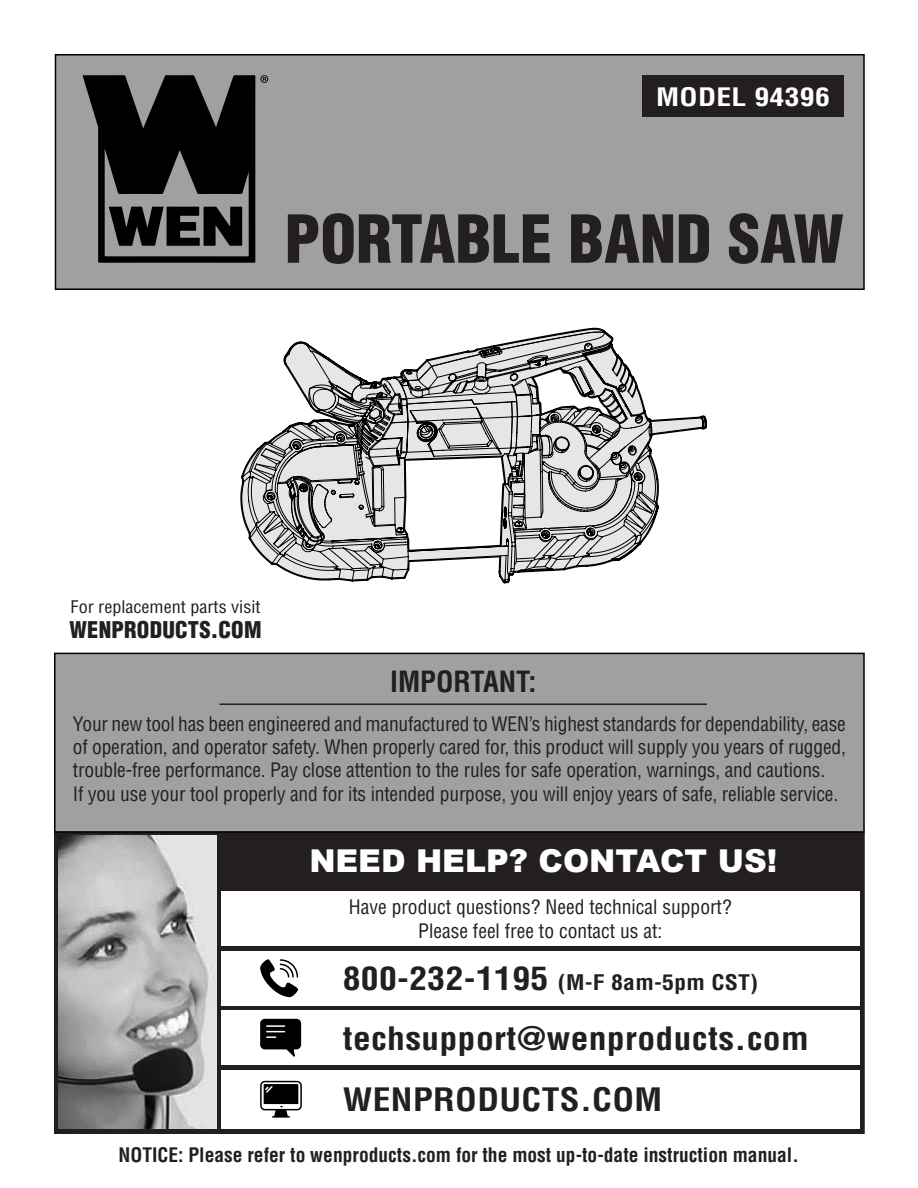
<style>
.page{position:relative;width:918px;height:1188px;background:#fff}
.page>*{position:absolute;margin:0;border:0;box-sizing:border-box;transform-origin:0 0}
.t1{font:900 condensed 64.5px "Helvetica";color:#231f20}
.t2{font:700 condensed 31.5px "Helvetica";letter-spacing:.01em;color:#231f20;scale:1.13 1}
.t3{font:900 31.5px "Arial";color:#fff}
.t4{font:700 condensed 28.5px "Helvetica";color:#231f20}
.t5{font:700 condensed 24.9px "Helvetica";letter-spacing:.01em;color:#fff;scale:1.2 1}
.t6{font:900 condensed 22.5px "Helvetica";letter-spacing:.01em;color:#231f20}
.t7{font:700 condensed 21px "Helvetica";letter-spacing:.01em;color:#231f20;scale:1.13 1}
.t8{font:condensed 19.5px/23.4px "Helvetica";letter-spacing:-.01em;color:#231f20;text-align:justify}
.t9{font:700 condensed 19.5px "Helvetica";color:#231f20}
.t10{font:condensed 16.95px "Helvetica";color:#231f20;scale:1.07 1}
.s1{font-size:31.5px}
</style>
<div class="page">
<div style="left:55px;top:832px;width:809px;height:301px;background:#231f20"></div>
<div style="left:54px;top:831px;width:811px;height:303px;border:2px solid #231f20"></div>
<img style="left:59px;top:836px;width:158px;height:293px">
<div style="left:55px;top:54px;width:810px;height:236px;background:#a0a0a0;border:2px solid #000"></div>
<div style="left:54px;top:653px;width:811px;height:180px;background:#a0a0a0;border:2px solid #000"></div>
<div style="left:221px;top:1070px;width:639px;height:59px;background:#fff"></div>
<div style="left:221px;top:891px;width:639px;height:55px;background:#fff"></div>
<div style="left:221px;top:951px;width:639px;height:55px;background:#fff"></div>
<div style="left:221px;top:1010px;width:639px;height:55px;background:#fff"></div>
<hr style="left:220px;top:703px;width:487px;height:2px;background:#231f20">
<div style="left:642px;top:75px;width:202px;height:42px;background:#231f20"></div>
<svg style="left:260px;top:959px;width:39px;height:39px"></svg>
<svg style="left:260px;top:1018px;width:42px;height:39px"></svg>
<div style="left:271px;top:1106px;width:20px;height:5px;background:#929292"></div>
<svg style="left:261px;top:1082px;width:40px;height:28px"></svg>
<div style="left:260px;top:1081px;width:42px;height:29px;border:2px solid #000;border-radius:4px"></div>
<div style="left:264px;top:1084px;width:34px;height:20px;background:#000;border:2px solid #000"></div>
<svg style="left:264px;top:1085px;width:10px;height:9px"></svg>
<svg style="left:273px;top:1106px;width:16px;height:12px"></svg>
<svg style="left:82px;top:75px;width:186px;height:188px"></svg>
<svg style="left:240px;top:328px;width:401px;height:256px"></svg>
<svg style="left:285px;top:343px;width:421px;height:201px"></svg>
<svg style="left:319px;top:376px;width:320px;height:166px"></svg>
<p class="t5" style="left:656px;top:82px;width:146px">MODEL 94396</p>
<p class="t1" style="left:284px;top:198px;width:561px">PORTABLE BAND SAW</p>
<p class="t10" style="left:71px;top:596px;width:179px">For replacement parts visit</p>
<p class="t6" style="left:70px;top:615px;width:193px">WENPRODUCTS.COM</p>
<p class="t4" style="left:390px;top:664px;width:148px">IMPORTANT:</p>
<p class="t8" style="left:73px;top:712px;width:774px">Your new tool has been engineered and manufactured to WEN’s highest standards for dependability, ease of operation, and operator safety. When properly cared for, this product will supply you years of rugged, trouble-free performance. Pay close attention to the rules for safe operation, warnings, and cautions.</p>
<p class="t8" style="left:73px;top:782px;width:767px">If you use your tool properly and for its intended purpose, you will enjoy years of safe, reliable service.</p>
<p class="t3" style="left:309px;top:838px;width:469px">NEED HELP? CONTACT US!</p>
<p class="t8" style="left:349px;top:895px;width:384px;text-align:center">Have product questions? Need technical support?<br>Please feel free to contact us at:</p>
<p class="t7" style="left:343px;top:969px;width:369px"><span class="s1">800-232-1195</span> (M-F 8am-5pm CST)</p>
<p class="t2" style="left:343px;top:1018px;width:414px">techsupport@wenproducts.com</p>
<p class="t2" style="left:343px;top:1080px;width:284px">WENPRODUCTS.COM</p>
<p class="t9" style="left:119px;top:1143px;width:682px">NOTICE: Please refer to wenproducts.com for the most up-to-date instruction manual.</p>
</div>
